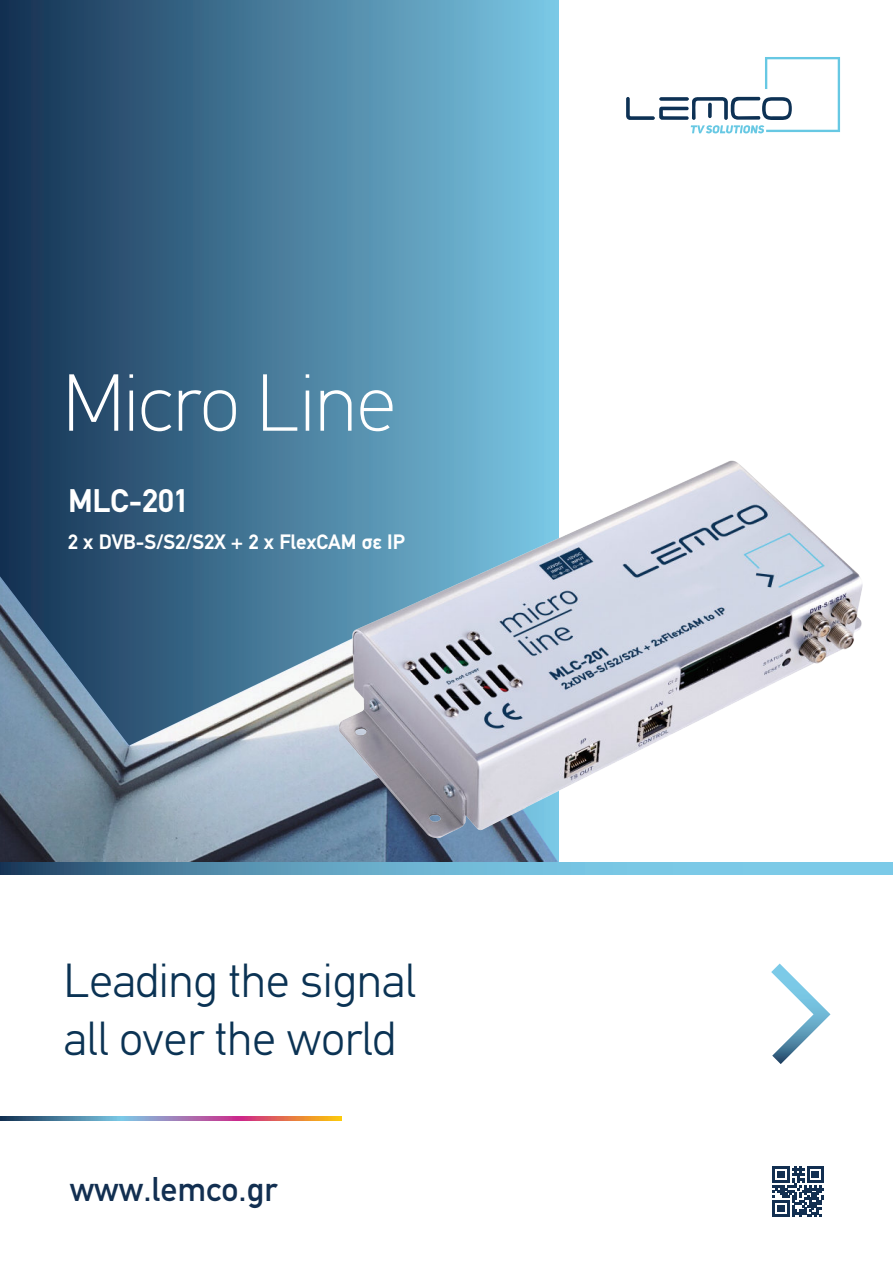
<style>
.page{position:relative;width:893px;height:1263px;background:#fff}
.page>*{position:absolute;margin:0;border:0;box-sizing:border-box;transform-origin:0 0}
.t1{font:100 81px "PF Din Text";color:#fff}
.t2{font:300 48px/57.6px "PF Din Text";color:#0b3354}
.t3{font:500 34.5px "PF Din Text";color:#122f51}
.t4{font:700 33px "PF Din Text";color:#fff}
.t5{font:700 21px "PF Din Text";color:#fff}
</style>
<div class="page">
<div style="left:0;top:0;width:559px;height:862px;background:linear-gradient(to right,#143052,#7cc8e5)"></div>
<img style="left:0;top:576px;width:319px;height:286px">
<svg style="left:0;top:862px;width:893px;height:12px;background:#457897"></svg>
<svg style="left:0;top:1116px;width:341px;height:5px;background:#967a8c"></svg>
<svg style="left:771px;top:963px;width:59px;height:101px"></svg>
<svg style="left:773px;top:1166px;width:51px;height:51px"></svg>
<svg style="left:626px;top:57px;width:214px;height:76px"></svg>
<img style="left:319px;top:423px;width:557px;height:452px">
<h1 class="t1" style="left:63px;top:354px;width:335px">Micro Line</h1>
<p class="t4" style="left:68px;top:481px;width:123px">MLC-201</p>
<p class="t5" style="left:68px;top:530px;width:338px">2 x DVB-S/S2/S2X + 2 x FlexCAM σε IP</p>
<p class="t2" style="left:64px;top:952px;width:354px">Leading the signal all over the world</p>
<p class="t3" style="left:70px;top:1170px;width:209px">www.lemco.gr</p>
</div>
